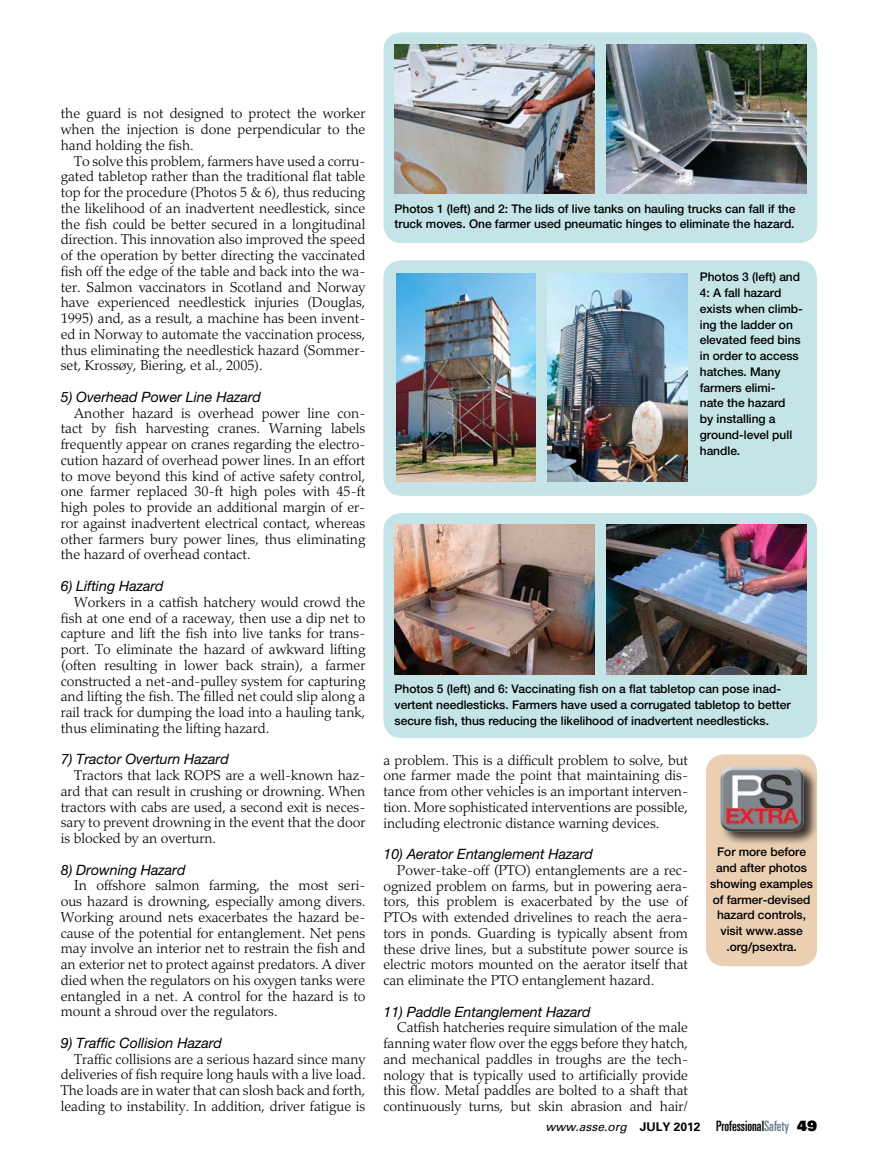
<style>
.page{position:relative;width:878px;height:1175px;background:#fff}
.page>*{position:absolute;margin:0;border:0;box-sizing:border-box;transform-origin:0 0}
.t1{font:300 14.25px/15.8px "Palatino LT Std";color:#000;text-align:justify}
.t2{font:italic 14.25px "Helvetica Neue LT Std";color:#000}
.t3{font:500 12px/15.8px "Helvetica Neue LT Std";letter-spacing:-.005em;color:#000}
.t4{font:italic 12px "Univers";color:#000}
.s1{font-weight:700;font-style:normal}
.s2{font-style:normal;font-stretch:ultra-condensed;font-size:14.25px}
.s3{font-style:normal;font-stretch:ultra-condensed;font-size:14.25px;color:#657c91}
.s4{font-weight:900;font-style:normal;font-size:14.25px}
</style>
<div class="page">
<div style="left:383px;top:32px;width:434px;height:211px;background:#c5e4e8;border-radius:18px"></div>
<img style="left:394px;top:44px;width:200px;height:150px">
<img style="left:606px;top:44px;width:200px;height:150px">
<div style="left:383px;top:260px;width:434px;height:236px;background:#c5e4e8;border-radius:18px"></div>
<img style="left:396px;top:273px;width:139px;height:208px">
<img style="left:547px;top:273px;width:140px;height:208px">
<div style="left:383px;top:513px;width:434px;height:225px;background:#c5e4e8;border-radius:18px"></div>
<img style="left:394px;top:524px;width:200px;height:150px">
<img style="left:606px;top:524px;width:200px;height:150px">
<div style="left:706px;top:754px;width:111px;height:212px;background:#eacfb3;border-radius:18px"></div>
<div style="left:719px;top:765px;width:98px;height:82px;background:#000;opacity:.75"></div>
<img style="left:719px;top:767px;width:85px;height:65px">
<p class="t1" style="left:61px;top:106px;width:306px">the guard is not designed to protect the worker when the injection is done perpendicular to the hand holding the fish.</p>
<p class="t1" style="left:61px;top:153px;width:306px;text-indent:13px">To solve this problem, farmers have used a corru&shy;gated tabletop rather than the traditional flat table top for the procedure (Photos 5 &amp; 6), thus reducing the likelihood of an inadvertent needlestick, since the fish could be better secured in a longitudinal direction. This innovation also improved the speed of the operation by better directing the vaccinated fish off the edge of the table and back into the wa&shy;ter. Salmon vaccinators in Scotland and Norway have experienced needlestick injuries (Douglas, 1995) and, as a result, a machine has been invent&shy;ed in Norway to automate the vaccination process, thus eliminating the needlestick hazard (Sommer&shy;set, Krossøy, Biering, et al., 2005).</p>
<p class="t2" style="left:61px;top:388px;width:202px">5) Overhead Power Line Hazard</p>
<p class="t1" style="left:61px;top:405px;width:306px;text-indent:13px">Another hazard is overhead power line con&shy;tact by fish harvesting cranes. Warning labels frequently appear on cranes regarding the electro&shy;cution hazard of overhead power lines. In an effort to move beyond this kind of active safety control, one farmer replaced 30-ft high poles with 45-ft high poles to provide an additional margin of er&shy;ror against inadvertent electrical contact, whereas other farmers bury power lines, thus eliminating the hazard of overhead contact.</p>
<p class="t2" style="left:61px;top:577px;width:104px">6) Lifting Hazard</p>
<p class="t1" style="left:61px;top:594px;width:306px;text-indent:13px">Workers in a catfish hatchery would crowd the fish at one end of a raceway, then use a dip net to capture and lift the fish into live tanks for trans&shy;port. To eliminate the hazard of awkward lifting (often resulting in lower back strain), a farmer constructed a net-and-pulley system for capturing and lifting the fish. The filled net could slip along a rail track for dumping the load into a hauling tank, thus eliminating the lifting hazard.</p>
<p class="t2" style="left:61px;top:750px;width:169px">7) Tractor Overturn Hazard</p>
<p class="t1" style="left:61px;top:767px;width:306px;text-indent:13px">Tractors that lack ROPS are a well-known haz&shy;ard that can result in crushing or drowning. When tractors with cabs are used, a second exit is neces&shy;sary to prevent drowning in the event that the door is blocked by an overturn.</p>
<p class="t2" style="left:61px;top:861px;width:126px">8) Drowning Hazard</p>
<p class="t1" style="left:61px;top:877px;width:306px;text-indent:13px">In offshore salmon farming, the most seri&shy;ous hazard is drowning, especially among divers.<br>Working around nets exacerbates the hazard be&shy;cause of the potential for entanglement. Net pens may involve an interior net to restrain the fish and an exterior net to protect against predators. A diver died when the regulators on his oxygen tanks were entangled in a net. A control for the hazard is to mount a shroud over the regulators.</p>
<p class="t2" style="left:61px;top:1034px;width:163px">9) Traffic Collision Hazard</p>
<p class="t1" style="left:61px;top:1051px;width:306px;text-indent:13px">Traffic collisions are a serious hazard since many deliveries of fish require long hauls with a live load.<br>The loads are in water that can slosh back and forth, leading to instability. In addition, driver fatigue is</p>
<p class="t3" style="left:394px;top:200px;width:402px">Photos 1 (left) and 2: The lids of live tanks on hauling trucks can fall if the truck moves. One farmer used pneumatic hinges to eliminate the hazard.</p>
<p class="t3" style="left:699px;top:269px;width:105px">Photos 3 (left) and<br>4: A fall hazard exists when climb&shy;ing the ladder on elevated feed bins in order to access hatches. Many farmers elimi-<br>nate the hazard<br>by installing a ground-level pull handle.</p>
<p class="t3" style="left:394px;top:681px;width:397px">Photos 5 (left) and 6: Vaccinating fish on a flat tabletop can pose inad&shy;vertent needlesticks. Farmers have used a corrugated tabletop to better secure fish, thus reducing the likelihood of inadvertent needlesticks.</p>
<p class="t1" style="left:383px;top:752px;width:306px">a problem. This is a difficult problem to solve, but one farmer made the point that maintaining dis&shy;tance from other vehicles is an important interven&shy;tion. More sophisticated interventions are possible, including electronic distance warning devices.</p>
<p class="t2" style="left:383px;top:845px;width:211px">10) Aerator Entanglement Hazard</p>
<p class="t1" style="left:383px;top:862px;width:306px;text-indent:13px">Power-take-off (PTO) entanglements are a rec&shy;ognized problem on farms, but in powering aera&shy;tors, this problem is exacerbated by the use of PTOs with extended drivelines to reach the aera&shy;tors in ponds. Guarding is typically absent from these drive lines, but a substitute power source is electric motors mounted on the aerator itself that can eliminate the PTO entanglement hazard.</p>
<p class="t2" style="left:383px;top:1003px;width:209px">11) Paddle Entanglement Hazard</p>
<p class="t1" style="left:383px;top:1020px;width:306px;text-indent:13px">Catfish hatcheries require simulation of the male fanning water flow over the eggs before they hatch, and mechanical paddles in troughs are the tech&shy;nology that is typically used to artificially provide this flow. Metal paddles are bolted to a shaft that continuously turns, but skin abrasion and hair/</p>
<p class="t3" style="left:710px;top:844px;width:104px;text-align:center">For more before and after photos showing examples of farmer-devised hazard controls, visit www.asse .org/psextra.</p>
<p class="t4" style="left:545px;top:1119px;width:273px">www.asse.org <span class="s1">JULY 2012</span> <span class="s2">Professional</span><span class="s3">Safety</span> <span class="s4">49</span></p>
</div>
